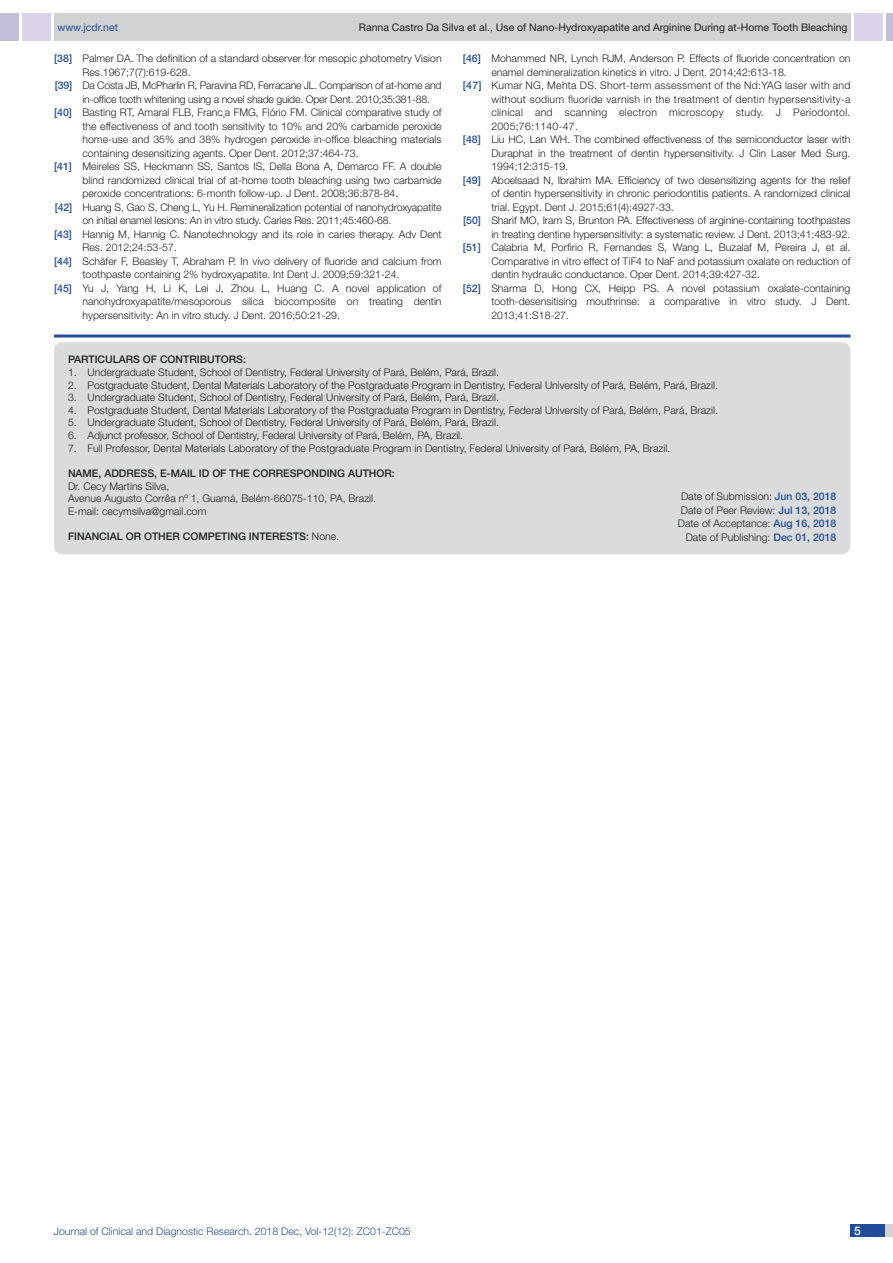
<style>
.page{position:relative;width:893px;height:1263px;background:#fff}
.page>*{position:absolute;margin:0;border:0;box-sizing:border-box;transform-origin:0 0}
.t1{font:500 12px "Helvetica Neue";color:#fff}
.Partic_Contri_Txt{font:300 10.5px "Helvetica Neue";color:#231f20}
.Partic_Contri_Txt-2{font:300 10.5px "Helvetica Neue";letter-spacing:.025em;color:#231f20}
.Partic_Contri_Txt-3{font:300 10.5px "Helvetica Neue";letter-spacing:-.02em;color:#231f20}
.Partic_Contri_Head{font:500 10.5px "Helvetica Neue";color:#231f20}
.t2{font:10.5px "Helvetica Neue";color:#231f20}
.t3{font:300 10.5px "Helvetica Neue";color:#244e9b}
.t4{font:10.5px "Helvetica Neue";color:#244e9b}
.s1{font-weight:500;color:#244e9b}
.s2{font-weight:300}
</style>
<div class="page">
<div style="left:54px;top:13px;width:796px;height:28px;background:#d1d2d4"></div>
<div style="left:0;top:13px;width:19px;height:28px;background:#c2bed7"></div>
<div style="left:22px;top:13px;width:29px;height:28px;background:#d9d2e8"></div>
<div style="left:886px;top:13px;width:7px;height:28px;background:#c2bed7"></div>
<div style="left:854px;top:13px;width:29px;height:28px;background:#d9d2e8"></div>
<div style="left:850px;top:1224px;width:43px;height:13px;background:#d1d2d4"></div>
<div style="left:850px;top:1224px;width:35px;height:13px;background:#214c99"></div>
<hr style="left:54px;top:335px;width:796px;height:3px;background:#244e9b">
<div style="left:54px;top:342px;width:796px;height:212px;background:#dadbdc;border-radius:9px"></div>
<p class="t4" style="left:57px;top:21px;width:62px">www.jcdr.net</p>
<p class="t2" style="left:359px;top:21px;width:490px">Ranna Castro Da Silva et al., Use of Nano-Hydroxyapatite and Arginine During at-Home Tooth Bleaching</p>
<p class="Partic_Contri_Txt" style="left:54px;top:52px;width:389px"><span class="s1">[38]</span> Palmer DA. The definition of a standard observer for mesopic photometry Vision</p>
<p class="Partic_Contri_Txt" style="left:82px;top:66px;width:110px">Res.1967;7(7):619-628.</p>
<p class="Partic_Contri_Txt-3" style="left:55px;top:79px;width:388px"><span class="s1">[39]</span> Da Costa JB, McPharlin R, Paravina RD, Ferracane JL. Comparison of at-home and</p>
<p class="Partic_Contri_Txt-3" style="left:82px;top:93px;width:349px">in-office tooth whitening using a novel shade guide. Oper Dent. 2010;35:381-88.</p>
<p class="Partic_Contri_Txt" style="left:54px;top:106px;width:389px"><span class="s1">[40]</span> Basting RT, Amaral FLB, Franc¸a FMG, Flório FM. Clinical comparative study of</p>
<p class="Partic_Contri_Txt" style="left:82px;top:120px;width:361px">the effectiveness of and tooth sensitivity to 10% and 20% carbamide peroxide</p>
<p class="Partic_Contri_Txt" style="left:82px;top:133px;width:361px">home-use and 35% and 38% hydrogen peroxide in-office bleaching materials</p>
<p class="Partic_Contri_Txt" style="left:82px;top:147px;width:278px">containing desensitizing agents. Oper Dent. 2012;37:464-73.</p>
<p class="Partic_Contri_Txt" style="left:54px;top:160px;width:389px"><span class="s1">[41]</span> Meireles SS, Heckmann SS, Santos IS, Della Bona A, Demarco FF. A double</p>
<p class="Partic_Contri_Txt" style="left:82px;top:174px;width:361px">blind randomized clinical trial of at-home tooth bleaching using two carbamide</p>
<p class="Partic_Contri_Txt" style="left:82px;top:187px;width:317px">peroxide concentrations: 6-month follow-up. J Dent. 2008;36:878-84.</p>
<p class="Partic_Contri_Txt" style="left:55px;top:201px;width:388px"><span class="s1">[42]</span> Huang S, Gao S, Cheng L, Yu H. Remineralization potential of nanohydroxyapatite</p>
<p class="Partic_Contri_Txt" style="left:82px;top:214px;width:311px">on initial enamel lesions: An in vitro study. Caries Res. 2011;45:460-68.</p>
<p class="Partic_Contri_Txt" style="left:54px;top:228px;width:389px"><span class="s1">[43]</span> Hannig M, Hannig C. Nanotechnology and its role in caries therapy. Adv Dent</p>
<p class="Partic_Contri_Txt" style="left:82px;top:241px;width:96px">Res. 2012;24:53-57.</p>
<p class="Partic_Contri_Txt" style="left:54px;top:255px;width:389px"><span class="s1">[44]</span> Schäfer F, Beasley T, Abraham P. In vivo delivery of fluoride and calcium from</p>
<p class="Partic_Contri_Txt" style="left:82px;top:268px;width:319px">toothpaste containing 2% hydroxyapatite. Int Dent J. 2009;59:321-24.</p>
<p class="Partic_Contri_Txt" style="left:54px;top:282px;width:389px"><span class="s1">[45]</span> Yu J, Yang H, Li K, Lei J, Zhou L, Huang C. A novel application of</p>
<p class="Partic_Contri_Txt" style="left:82px;top:295px;width:361px">nanohydroxyapatite/mesoporous silica biocomposite on treating dentin</p>
<p class="Partic_Contri_Txt" style="left:82px;top:309px;width:259px">hypersensitivity: An in vitro study. J Dent. 2016;50:21-29.</p>
<p class="Partic_Contri_Txt" style="left:463px;top:52px;width:389px"><span class="s1">[46]</span> Mohammed NR, Lynch RJM, Anderson P. Effects of fluoride concentration on</p>
<p class="Partic_Contri_Txt" style="left:491px;top:66px;width:297px">enamel demineralization kinetics in vitro. J Dent. 2014;42:613-18.</p>
<p class="Partic_Contri_Txt-2" style="left:463px;top:79px;width:389px"><span class="s1">[47]</span> Kumar NG, Mehta DS. Short-term assessment of the Nd:YAG laser with and</p>
<p class="Partic_Contri_Txt-2" style="left:491px;top:93px;width:361px">without sodium fluoride varnish in the treatment of dentin hypersensitivity-a</p>
<p class="Partic_Contri_Txt-2" style="left:491px;top:106px;width:361px">clinical and scanning electron microscopy study. J Periodontol.</p>
<p class="Partic_Contri_Txt-2" style="left:491px;top:120px;width:88px">2005;76:1140-47.</p>
<p class="Partic_Contri_Txt" style="left:463px;top:133px;width:389px"><span class="s1">[48]</span> Liu HC, Lan WH. The combined effectiveness of the semiconductor laser with</p>
<p class="Partic_Contri_Txt" style="left:491px;top:147px;width:361px">Duraphat in the treatment of dentin hypersensitivity. J Clin Laser Med Surg.</p>
<p class="Partic_Contri_Txt" style="left:491px;top:160px;width:78px">1994;12:315-19.</p>
<p class="Partic_Contri_Txt" style="left:463px;top:174px;width:389px"><span class="s1">[49]</span> Aboelsaad N, Ibrahim MA. Efficiency of two desensitizing agents for the relief</p>
<p class="Partic_Contri_Txt" style="left:491px;top:187px;width:361px">of dentin hypersensitivity in chronic periodontitis patients. A randomized clinical</p>
<p class="Partic_Contri_Txt" style="left:491px;top:201px;width:184px">trial. Egypt. Dent J. 2015;61(4):4927-33.</p>
<p class="Partic_Contri_Txt" style="left:463px;top:214px;width:389px"><span class="s1">[50]</span> Sharif MO, Iram S, Brunton PA. Effectiveness of arginine-containing toothpastes</p>
<p class="Partic_Contri_Txt" style="left:491px;top:228px;width:360px">in treating dentine hypersensitivity: a systematic review. J Dent. 2013;41:483-92.</p>
<p class="Partic_Contri_Txt" style="left:463px;top:241px;width:389px"><span class="s1">[51]</span> Calabria M, Porfirio R, Fernandes S, Wang L, Buzalaf M, Pereira J, et al.</p>
<p class="Partic_Contri_Txt" style="left:491px;top:255px;width:361px">Comparative in vitro effect of TiF4 to NaF and potassium oxalate on reduction of</p>
<p class="Partic_Contri_Txt" style="left:491px;top:268px;width:270px">dentin hydraulic conductance. Oper Dent. 2014;39:427-32.</p>
<p class="Partic_Contri_Txt" style="left:463px;top:282px;width:389px"><span class="s1">[52]</span> Sharma D, Hong CX, Heipp PS. A novel potassium oxalate-containing</p>
<p class="Partic_Contri_Txt" style="left:491px;top:295px;width:361px">tooth-desensitising mouthrinse: a comparative in vitro study. J Dent.</p>
<p class="Partic_Contri_Txt" style="left:491px;top:309px;width:79px">2013;41:S18-27.</p>
<p class="Partic_Contri_Head" style="left:68px;top:353px;width:45px">PARTI CULA</p>
<p class="Partic_Contri_Head" style="left:126px;top:353px;width:50px">RS OF CONT</p>
<p class="Partic_Contri_Head" style="left:189px;top:353px;width:26px">RIBUTO</p>
<p class="Partic_Contri_Head" style="left:229px;top:353px;width:19px">RS:</p>
<p class="Partic_Contri_Txt" style="left:68px;top:366px;width:433px">1. Undergraduate Student, School of Dentistry, Federal University of Pará, Belém, Pará, Brazil.</p>
<p class="Partic_Contri_Txt" style="left:68px;top:378px;width:651px">2. Postgraduate Student, Dental Materials Laboratory of the Postgraduate Program in Dentistry, Federal University of Pará, Belém, Pará, Brazil.</p>
<p class="Partic_Contri_Txt" style="left:68px;top:391px;width:433px">3. Undergraduate Student, School of Dentistry, Federal University of Pará, Belém, Pará, Brazil.</p>
<p class="Partic_Contri_Txt" style="left:68px;top:404px;width:651px">4. Postgraduate Student, Dental Materials Laboratory of the Postgraduate Program in Dentistry, Federal University of Pará, Belém, Pará, Brazil.</p>
<p class="Partic_Contri_Txt" style="left:68px;top:416px;width:433px">5. Undergraduate Student, School of Dentistry, Federal University of Pará, Belém, Pará, Brazil.</p>
<p class="Partic_Contri_Txt" style="left:68px;top:429px;width:397px">6. Adjunct professor, School of Dentistry, Federal University of Pará, Belém, PA, Brazil.</p>
<p class="Partic_Contri_Txt" style="left:68px;top:441px;width:604px">7. Full Professor, Dental Materials Laboratory of the Postgraduate Program in Dentistry, Federal University of Pará, Belém, PA, Brazil.</p>
<p class="Partic_Contri_Head" style="left:68px;top:467px;width:119px">NAME, ADDRESS, E-MAIL</p>
<p class="Partic_Contri_Head" style="left:199px;top:467px;width:135px">ID OF THE CORRESPON DING</p>
<p class="Partic_Contri_Head" style="left:348px;top:467px;width:8px">AUT</p>
<p class="Partic_Contri_Head" style="left:369px;top:467px;width:27px">HOR:</p>
<p class="Partic_Contri_Txt" style="left:68px;top:479px;width:103px">Dr. Cecy Martins Silva,</p>
<p class="Partic_Contri_Txt" style="left:68px;top:492px;width:309px">Avenue Augusto Corrêa nº 1, Guamá, Belém-66075-110, PA, Brazil.</p>
<p class="Partic_Contri_Txt" style="left:68px;top:504px;width:140px">E-mail: cecymsilva@gmail.com</p>
<p class="Partic_Contri_Head" style="left:68px;top:530px;width:154px">Financial OR OTHER COMPETING</p>
<p class="Partic_Contri_Head" style="left:249px;top:530px;width:7px">INTE</p>
<p class="Partic_Contri_Head" style="left:272px;top:530px;width:68px">RESTS: <span class="s2">None.</span></p>
<p class="Partic_Contri_Txt" style="left:681px;top:490px;width:157px">Date of Submission: <span class="s1">Jun 03, 2018</span></p>
<p class="Partic_Contri_Txt" style="left:681px;top:503px;width:157px">Date of Peer Review: <span class="s1">Jul 13, 2018</span></p>
<p class="Partic_Contri_Txt" style="left:678px;top:517px;width:160px">Date of Acceptance: <span class="s1">Aug 16, 2018</span></p>
<p class="Partic_Contri_Txt" style="left:686px;top:530px;width:152px">Date of Publishing: <span class="s1">Dec 01, 2018</span></p>
<p class="t3" style="left:54px;top:1225px;width:358px">Journal of Clinical and Diagnostic Research. 2018 Dec, Vol-12(12): ZC01-ZC05</p>
<p class="t1" style="left:854px;top:1223px;width:8px">5</p>
</div>
